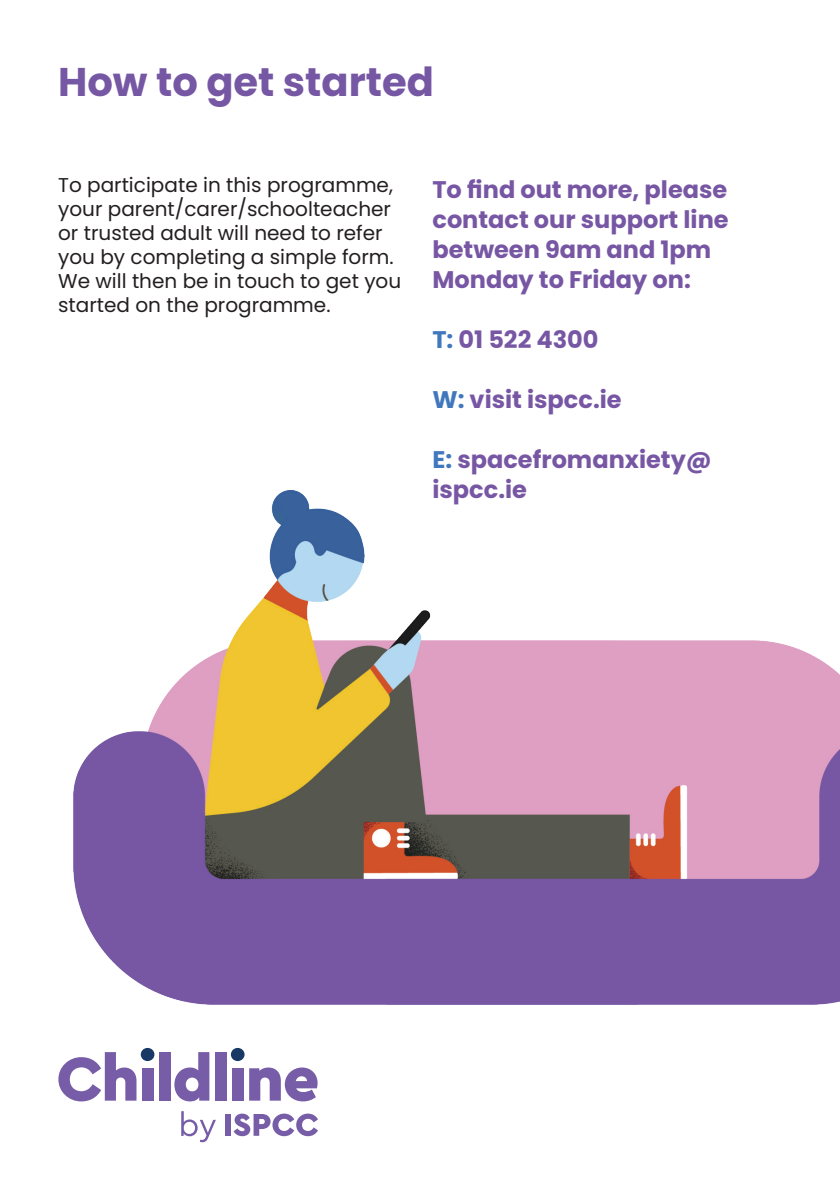
<style>
.page{position:relative;width:840px;height:1191px;background:#fff}
.page>*{position:absolute;margin:0;border:0;box-sizing:border-box;transform-origin:0 0}
.t1{font:700 40px "Poppins";color:#7657a4}
.t2{font:700 24px/30px "Poppins";color:#7757a4}
.t3{font:20px/24px "Poppins";color:#231f20}
.s1{color:#4178bd}
</style>
<div class="page">
<img style="left:74px;top:490px;width:765px;height:514px">
<svg style="left:58px;top:1052px;width:78px;height:49px"></svg>
<div style="left:142px;top:1068px;width:11px;height:32px;background:#775da7"></div>
<div style="left:159px;top:1052px;width:11px;height:48px;background:#775da7"></div>
<svg style="left:174px;top:1052px;width:35px;height:49px"></svg>
<div style="left:215px;top:1052px;width:11px;height:48px;background:#775da7"></div>
<div style="left:232px;top:1068px;width:11px;height:32px;background:#775da7"></div>
<svg style="left:249px;top:1067px;width:68px;height:34px"></svg>
<div style="left:141px;top:1048px;width:13px;height:13px;background:#183966;border-radius:50%"></div>
<div style="left:231px;top:1048px;width:13px;height:13px;background:#183966;border-radius:50%"></div>
<div style="left:225px;top:1114px;width:5px;height:21px;background:#775da7"></div>
<svg style="left:233px;top:1113px;width:85px;height:23px"></svg>
<svg style="left:181px;top:1111px;width:35px;height:31px"></svg>
<h1 class="t1" style="left:58px;top:59px;width:377px">How to get started</h1>
<p class="t3" style="left:58px;top:173px;width:344px">To participate in this programme, your parent/carer/schoolteacher or trusted adult will need to refer you by completing a simple form.<br>We will then be in touch to get you started on the programme.</p>
<p class="t2" style="left:432px;top:175px;width:297px">To find out more, please contact our support line between 9am and 1pm<br>Monday to Friday on:</p>
<p class="t2" style="left:432px;top:325px;width:168px"><span class="s1">T:</span> 01 522 4300</p>
<p class="t2" style="left:432px;top:385px;width:191px"><span class="s1">W:</span> visit ispcc.ie</p>
<p class="t2" style="left:432px;top:445px;width:281px"><span class="s1">E:</span> spacefromanxiety@ ispcc.ie</p>
</div>
